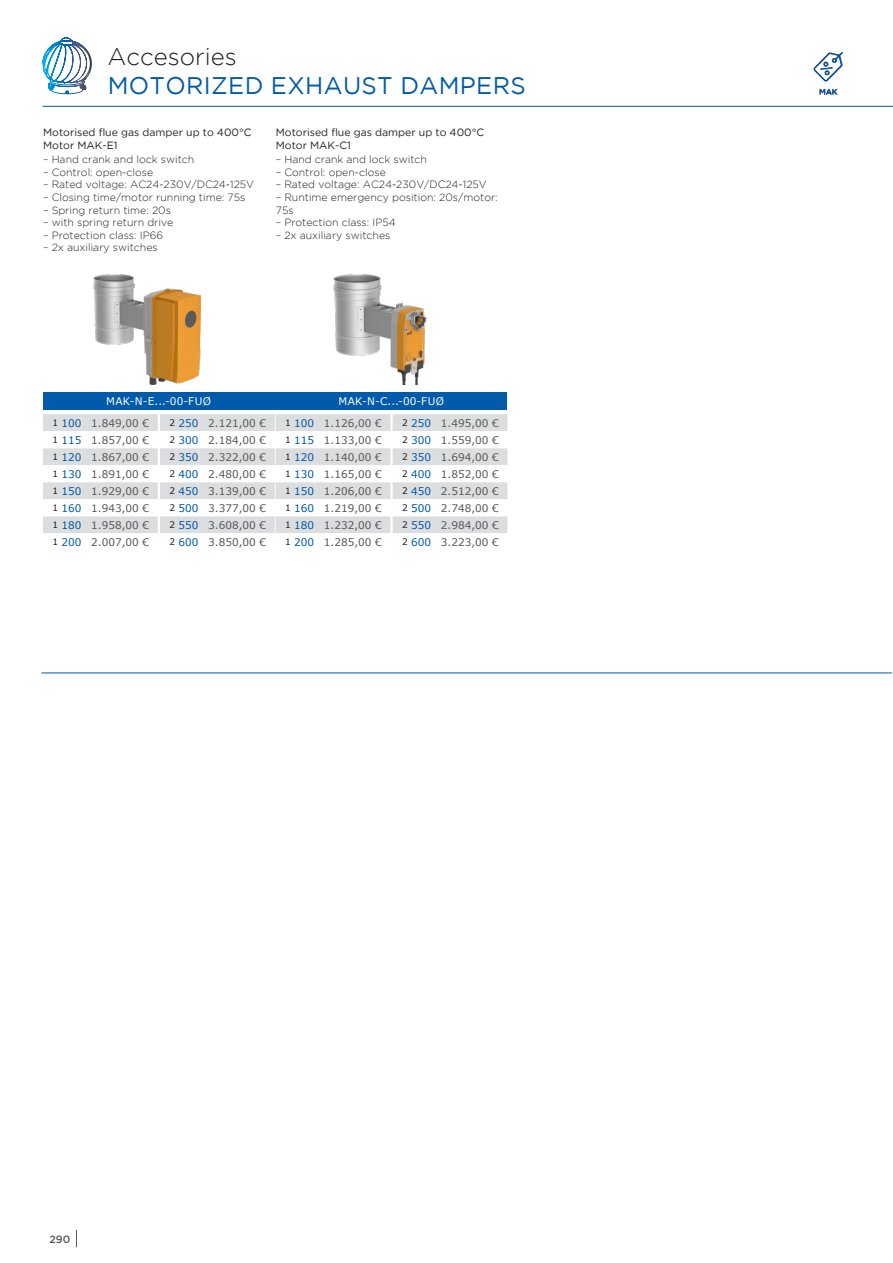
<style>
.page{position:relative;width:893px;height:1263px;background:#fff}
.page>*{position:absolute;margin:0;border:0;box-sizing:border-box;transform-origin:0 0}
.t1{font:24px "Gotham";letter-spacing:.015em;color:#015aaa}
.t2{font:300 24px "Gotham";color:#231f20}
.t3{font:10.5px/17px "Verdana";color:#57585a;text-align:justify}
.t4{font:300 10.5px/12.6px "Gotham";color:#231f20}
.t5{font:10.5px/12.6px "Gotham";color:#231f20}
.t6{font:10.5px "Verdana";color:#015aaa}
.t7{font:10.5px "Verdana";letter-spacing:.035em;color:#fff}
.t8{font:500 10.5px "Gotham";color:#57585a}
.t9{font:9px "Verdana";color:#231f20}
.s1{font-size:9px;color:#231f20}
.s2{color:#015aaa}
</style>
<div class="page">
<hr style="left:43px;top:106px;width:850px;height:1px;background:#015aaa">
<hr style="left:41px;top:672px;width:851px;height:1px;background:#015aaa">
<svg style="left:76px;top:1230px;width:1px;height:17px"></svg>
<svg style="left:42px;top:37px;width:50px;height:58px"></svg>
<img style="left:813px;top:53px;width:30px;height:41px">
<div style="left:43px;top:392px;width:231px;height:17px;background:#015aaa"></div>
<img style="left:94px;top:274px;width:107px;height:110px">
<svg style="left:43px;top:414px;width:464px;height:119px"></svg>
<div style="left:276px;top:392px;width:231px;height:17px;background:#015aaa"></div>
<img style="left:333px;top:274px;width:93px;height:110px">
<h1 class="t2" style="left:108px;top:42px;width:131px">Accesories</h1>
<h1 class="t1" style="left:108px;top:70px;width:419px">MOTORIZED EXHAUST DAMPERS</h1>
<p class="t5" style="left:43px;top:126px;width:210px">Motorised flue gas damper up to 400°C<br>Motor MAK-E1</p>
<p class="t4" style="left:43px;top:153px;width:153px">– Hand crank and lock switch</p>
<p class="t4" style="left:43px;top:165px;width:111px">– Control: open-close</p>
<p class="t4" style="left:43px;top:178px;width:212px">– Rated voltage: AC24-230V/DC24-125V</p>
<p class="t4" style="left:43px;top:191px;width:204px">– Closing time/motor running time: 75s</p>
<p class="t4" style="left:43px;top:203px;width:129px">– Spring return time: 20s</p>
<p class="t4" style="left:43px;top:216px;width:132px">– with spring return drive</p>
<p class="t4" style="left:43px;top:228px;width:122px">– Protection class: IP66</p>
<p class="t4" style="left:43px;top:241px;width:116px">– 2x auxiliary switches</p>
<p class="t5" style="left:276px;top:126px;width:210px">Motorised flue gas damper up to 400°C<br>Motor MAK-C1</p>
<p class="t4" style="left:276px;top:153px;width:153px">– Hand crank and lock switch</p>
<p class="t4" style="left:276px;top:165px;width:111px">– Control: open-close</p>
<p class="t4" style="left:276px;top:178px;width:212px">– Rated voltage: AC24-230V/DC24-125V</p>
<p class="t4" style="left:276px;top:191px;width:223px">– Runtime emergency position: 20s/motor:<br>75s</p>
<p class="t4" style="left:276px;top:216px;width:121px">– Protection class: IP54</p>
<p class="t4" style="left:276px;top:228px;width:116px">– 2x auxiliary switches</p>
<p class="t7" style="left:106px;top:394px;width:106px">MAK-N-E...-00-FUØ</p>
<p class="t9" style="left:52px;top:417px;width:7px">1</p>
<p class="t6" style="left:61px;top:416px;width:22px">100</p>
<p class="t3" style="left:91px;top:414px;width:60px">1.849,00 €</p>
<p class="t9" style="left:52px;top:434px;width:7px">1</p>
<p class="t6" style="left:61px;top:433px;width:22px">115</p>
<p class="t3" style="left:91px;top:431px;width:60px">1.857,00 €</p>
<p class="t9" style="left:52px;top:451px;width:7px">1</p>
<p class="t6" style="left:61px;top:450px;width:22px">120</p>
<p class="t3" style="left:91px;top:448px;width:60px">1.867,00 €</p>
<p class="t9" style="left:52px;top:468px;width:7px">1</p>
<p class="t6" style="left:61px;top:467px;width:22px">130</p>
<p class="t3" style="left:91px;top:465px;width:60px">1.891,00 €</p>
<p class="t9" style="left:52px;top:485px;width:7px">1</p>
<p class="t6" style="left:61px;top:484px;width:22px">150</p>
<p class="t3" style="left:91px;top:482px;width:60px">1.929,00 €</p>
<p class="t9" style="left:52px;top:502px;width:7px">1</p>
<p class="t6" style="left:61px;top:501px;width:22px">160</p>
<p class="t3" style="left:91px;top:499px;width:60px">1.943,00 €</p>
<p class="t9" style="left:52px;top:519px;width:7px">1</p>
<p class="t6" style="left:61px;top:518px;width:22px">180</p>
<p class="t3" style="left:91px;top:516px;width:60px">1.958,00 €</p>
<p class="t9" style="left:52px;top:536px;width:7px">1</p>
<p class="t6" style="left:61px;top:535px;width:22px">200</p>
<p class="t3" style="left:91px;top:533px;width:60px">2.007,00 €</p>
<p class="t3" style="left:169px;top:414px;width:98px"><span class="s1">2</span> <span class="s2">250</span> 2.121,00 € <span class="s1">2</span> <span class="s2">300</span> 2.184,00 € <span class="s1">2</span> <span class="s2">350</span> 2.322,00 € <span class="s1">2</span> <span class="s2">400</span> 2.480,00 € <span class="s1">2</span> <span class="s2">450</span> 3.139,00 € <span class="s1">2</span> <span class="s2">500</span> 3.377,00 € <span class="s1">2</span> <span class="s2">550</span> 3.608,00 € <span class="s1">2</span> <span class="s2">600</span> 3.850,00 €</p>
<p class="t7" style="left:338px;top:394px;width:107px">MAK-N-C...-00-FUØ</p>
<p class="t9" style="left:285px;top:417px;width:7px">1</p>
<p class="t6" style="left:294px;top:416px;width:22px">100</p>
<p class="t3" style="left:324px;top:414px;width:60px">1.126,00 €</p>
<p class="t9" style="left:285px;top:434px;width:7px">1</p>
<p class="t6" style="left:294px;top:433px;width:22px">115</p>
<p class="t3" style="left:324px;top:431px;width:60px">1.133,00 €</p>
<p class="t9" style="left:285px;top:451px;width:7px">1</p>
<p class="t6" style="left:294px;top:450px;width:22px">120</p>
<p class="t3" style="left:324px;top:448px;width:60px">1.140,00 €</p>
<p class="t9" style="left:285px;top:468px;width:7px">1</p>
<p class="t6" style="left:294px;top:467px;width:22px">130</p>
<p class="t3" style="left:324px;top:465px;width:60px">1.165,00 €</p>
<p class="t9" style="left:285px;top:485px;width:7px">1</p>
<p class="t6" style="left:294px;top:484px;width:22px">150</p>
<p class="t3" style="left:324px;top:482px;width:60px">1.206,00 €</p>
<p class="t9" style="left:285px;top:502px;width:7px">1</p>
<p class="t6" style="left:294px;top:501px;width:22px">160</p>
<p class="t3" style="left:324px;top:499px;width:60px">1.219,00 €</p>
<p class="t9" style="left:285px;top:519px;width:7px">1</p>
<p class="t6" style="left:294px;top:518px;width:22px">180</p>
<p class="t3" style="left:324px;top:516px;width:60px">1.232,00 €</p>
<p class="t9" style="left:285px;top:536px;width:7px">1</p>
<p class="t6" style="left:294px;top:535px;width:22px">200</p>
<p class="t3" style="left:324px;top:533px;width:60px">1.285,00 €</p>
<p class="t3" style="left:402px;top:414px;width:98px"><span class="s1">2</span> <span class="s2">250</span> 1.495,00 € <span class="s1">2</span> <span class="s2">300</span> 1.559,00 € <span class="s1">2</span> <span class="s2">350</span> 1.694,00 € <span class="s1">2</span> <span class="s2">400</span> 1.852,00 € <span class="s1">2</span> <span class="s2">450</span> 2.512,00 € <span class="s1">2</span> <span class="s2">500</span> 2.748,00 € <span class="s1">2</span> <span class="s2">550</span> 2.984,00 € <span class="s1">2</span> <span class="s2">600</span> 3.223,00 €</p>
<p class="t8" style="left:49px;top:1232px;width:22px">290</p>
</div>
